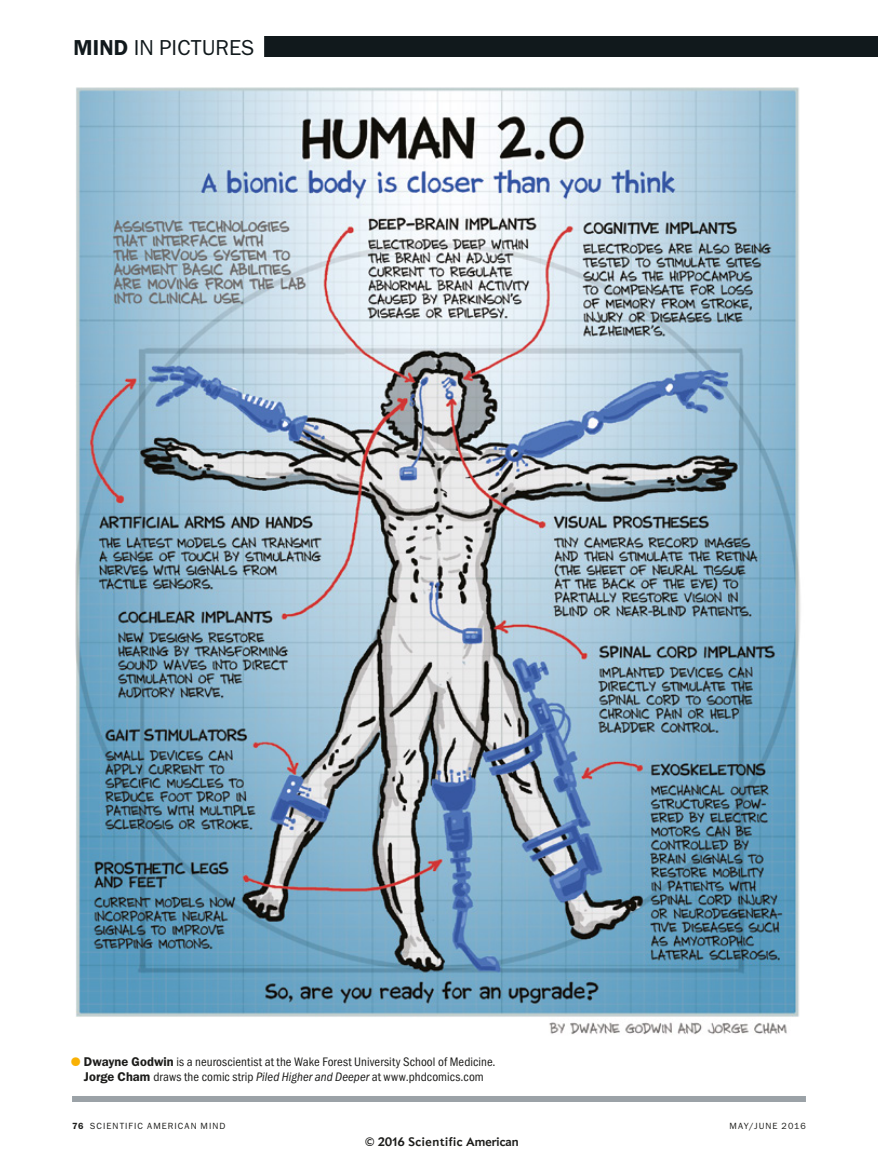
<style>
.page{position:relative;width:878px;height:1161px;background:#fff}
.page>*{position:absolute;margin:0;border:0;box-sizing:border-box;transform-origin:0 0}
.t1{font:21.75px "ITC Franklin Gothic Std";letter-spacing:-.005em;color:#11191c}
.t2{font:condensed 12.75px/15px "ITC Franklin Gothic Std";letter-spacing:.01em;color:#1d1d1b;text-align:center}
.spine_txt{font:700 12px "Apres";letter-spacing:.02em;color:#1d1d1b}
.folio{font:9px "ITC Franklin Gothic Std";letter-spacing:.12em;color:#1d1d1b}
.s1{font-weight:600}
.s2{font-weight:600;font-stretch:normal;font-size:30px;color:#f9b104}
.s3{font-weight:600;font-stretch:normal}
.s4{font-style:italic}
</style>
<div class="page">
<div style="left:72px;top:1096px;width:734px;height:6px;background:#9ba2a7"></div>
<div style="left:74px;top:36px;width:804px;height:21px;background:#11191c"></div>
<div style="left:70px;top:33px;width:194px;height:27px;background:#fff"></div>
<img style="left:75px;top:87px;width:726px;height:948px">
<h1 class="t1" style="left:71px;top:36px;width:182px"><span class="s1">MIND</span> IN PICTURES</h1>
<p class="t1" style="left:74px;top:36px;width:182px"><span class="s1">MIND</span> IN PICTU RES</p>
<p class="t2" style="left:67px;top:1055px;width:430px"><span class="s2">•</span><span class="s3">Dwayne Godwin</span> is a neuroscientist at the Wake Forest University School of Medicine.<br><span class="s3">Jorge Cham</span> draws the comic strip <span class="s4">Piled Higher and Deeper</span> at www.phdcomics.com</p>
<p class="folio" style="left:72px;top:1121px;width:155px"><span class="s1">76</span> SCIENTIFIC AMERICAN MIND</p>
<p class="folio" style="left:729px;top:1121px;width:78px">MAY/JUNE 2016</p>
<p class="spine_txt" style="left:365px;top:1134px;width:155px">© 2016 Scientific American</p>
</div>
